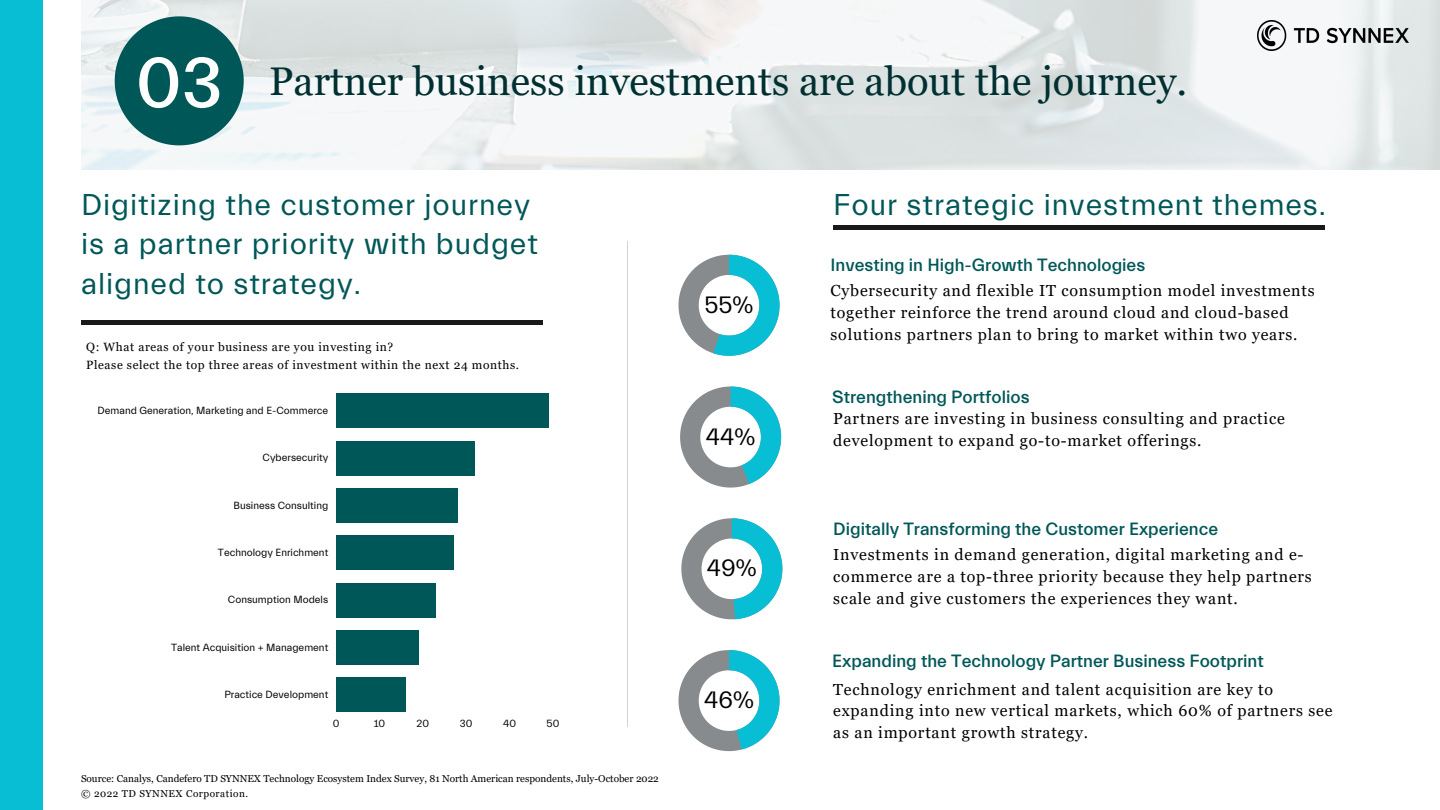
<style>
.page{position:relative;width:1440px;height:810px;background:#fff}
.page>*{position:absolute;margin:0;border:0;box-sizing:border-box;transform-origin:0 0}
.t1{font:500 72px "Everett";color:#fff}
.t2{font:40px "Georgia";color:#003031}
.t3{font:30.5px/39.8px "Everett";letter-spacing:.03em;color:#005758}
.t4{font:23.9px "Everett";color:#000}
.t5{font:500 18px "Everett";color:#005758}
.t6{font:16px/21.8px "Georgia";letter-spacing:.05em;color:#000}
.t7{font:12px/18px "Georgia";letter-spacing:.05em;color:#000}
.t8{font:10.5px "Everett";color:#000}
.t9{font:10px "Georgia";color:#000}
.t10{font:10px "Georgia";letter-spacing:.05em;color:#000}
</style>
<div class="page">
<img style="left:81px;top:0;width:1359px;height:170px">
<div style="left:0;top:0;width:43px;height:810px;background:#08bed5"></div>
<div style="left:336px;top:394px;width:213px;height:34px;background:#005758"></div>
<div style="left:336px;top:441px;width:139px;height:34px;background:#005758"></div>
<div style="left:336px;top:489px;width:122px;height:34px;background:#005758"></div>
<div style="left:336px;top:536px;width:117px;height:34px;background:#005758"></div>
<div style="left:336px;top:583px;width:100px;height:34px;background:#005758"></div>
<div style="left:336px;top:631px;width:83px;height:34px;background:#005758"></div>
<div style="left:336px;top:678px;width:70px;height:34px;background:#005758"></div>
<svg style="left:115px;top:16px;width:129px;height:129px;background:#337879"></svg>
<div style="left:81px;top:320px;width:462px;height:5px;background:#191919"></div>
<hr style="left:627px;top:241px;width:1px;height:485px;background:#cdd3d6">
<hr style="left:833px;top:226px;width:492px;height:4px;background:#191919">
<svg style="left:679px;top:255px;width:101px;height:101px"></svg>
<svg style="left:680px;top:387px;width:101px;height:101px"></svg>
<svg style="left:681px;top:518px;width:101px;height:101px"></svg>
<svg style="left:679px;top:650px;width:101px;height:101px"></svg>
<img style="left:1257px;top:21px;width:152px;height:29px">
<h1 class="t1" style="left:136px;top:44px;width:88px">03</h1>
<h2 class="t2" style="left:269px;top:58px;width:920px">Partner business investments are about the journey.</h2>
<h3 class="t3" style="left:81px;top:185px;width:459px">Digitizing the customer journey is a partner priority with budget aligned to strategy.</h3>
<p class="t7" style="left:86px;top:337px;width:434px">Q: What areas of your business are you investing in?<br>Please select the top three areas of investment within the next 24 months.</p>
<p class="t8" style="left:98px;top:405px;width:232px">Demand Generation, Marketing and E-Commerce</p>
<p class="t8" style="left:263px;top:452px;width:67px">Cybersecurity</p>
<p class="t8" style="left:234px;top:499px;width:96px">Business Consulting</p>
<p class="t8" style="left:218px;top:547px;width:112px">Technology Enrichment</p>
<p class="t8" style="left:228px;top:594px;width:102px">Consumption Models</p>
<p class="t8" style="left:171px;top:641px;width:159px">Talent Acquisition + Management</p>
<p class="t8" style="left:224px;top:689px;width:105px">Practice Development</p>
<p class="t8" style="left:333px;top:717px;width:8px">0</p>
<p class="t8" style="left:374px;top:717px;width:13px">10</p>
<p class="t8" style="left:417px;top:717px;width:14px">20</p>
<p class="t8" style="left:460px;top:717px;width:14px">30</p>
<p class="t8" style="left:503px;top:717px;width:14px">40</p>
<p class="t8" style="left:547px;top:717px;width:14px">50</p>
<p class="t9" style="left:81px;top:773px;width:579px">Source: Canalys, Candefero TD SYNNEX Technology Ecosystem Index Survey, 81 North American respondents, July-October 2022</p>
<p class="t10" style="left:81px;top:788px;width:168px">© 2022 TD SYNNEX Corporation.</p>
<h3 class="t3" style="left:833px;top:185px;width:494px">Four strategic investment themes.</h3>
<h3 class="t4" style="left:705px;top:292px;width:50px">55%</h3>
<h3 class="t4" style="left:706px;top:423px;width:51px">44%</h3>
<h3 class="t4" style="left:707px;top:555px;width:51px">49%</h3>
<p class="t5" style="left:831px;top:255px;width:316px">Investing in High-Growth Technologies</p>
<p class="t6" style="left:831px;top:280px;width:486px">Cybersecurity and flexible IT consumption model investments together reinforce the trend around cloud and cloud-based solutions partners plan to bring to market within two years.</p>
<p class="t5" style="left:832px;top:387px;width:199px">Strengthening Portfolios</p>
<p class="t6" style="left:833px;top:408px;width:453px">Partners are investing in business consulting and practice development to expand go-to-market offerings.</p>
<p class="t5" style="left:833px;top:519px;width:387px">Digitally Transforming the Customer Experience</p>
<p class="t6" style="left:833px;top:544px;width:480px">Investments in demand generation, digital marketing and e&shy;commerce are a top-three priority because they help partners scale and give customers the experiences they want.</p>
<p class="t5" style="left:832px;top:651px;width:433px">Expanding the Technology Partner Business Footprint</p>
<h3 class="t4" style="left:704px;top:687px;width:51px">46%</h3>
<p class="t6" style="left:833px;top:678px;width:501px">Technology enrichment and talent acquisition are key to expanding into new vertical markets, which 60% of partners see as an important growth strategy.</p>
</div>
